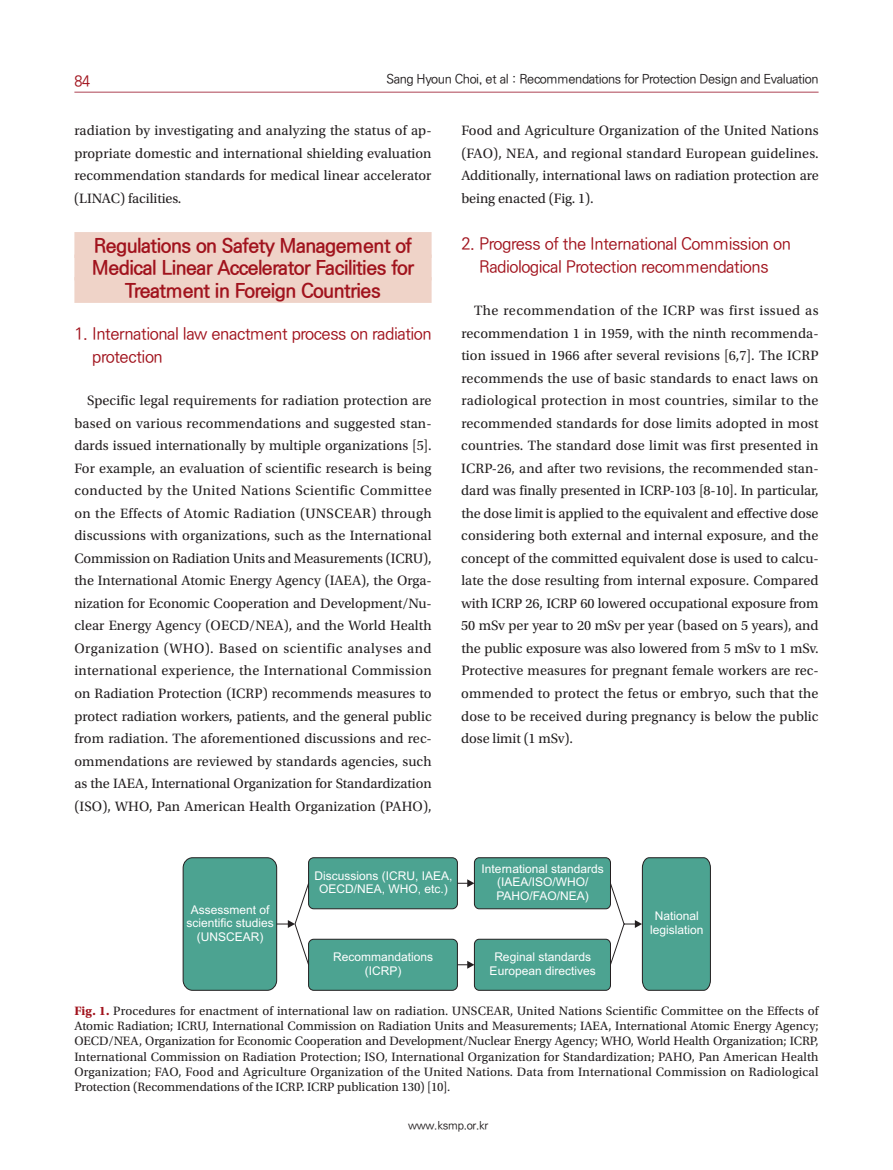
<style>
.page{position:relative;width:893px;height:1170px;background:#fff}
.page>*{position:absolute;margin:0;border:0;box-sizing:border-box;transform-origin:0 0}
.t1{font:19.5px/22.5px "Ko Pub Dotum PB";letter-spacing:-.025em;color:#a1131d;text-align:center}
.t2{font:16.5px/22.5px "Ko Pub Dotum PM";letter-spacing:-.025em;color:#a1131d}
.t3{font:15px "Ko Pub Dotum PM";color:#a1131d;scale:.95 1}
.t4{font:14.25px/22.5px "Utopia Std";color:#231f20;text-align:justify}
.t5{font:12.75px/15.3px "Utopia Std";letter-spacing:-.005em;color:#231f20;text-align:justify}
.t6{font:12.75px "Ko Pub Dotum PM";letter-spacing:-.03em;color:#231f20}
.t7{font:12px/13.4px "Arial";color:#fff;text-align:center}
.t8{font:11.25px "Ko Pub Dotum PM";letter-spacing:-.03em;color:#231f20}
.s1{font-weight:700;color:#a1131d}
</style>
<div class="page">
<hr style="left:74px;top:92px;width:745px;height:1px;background:#ad4353">
<div style="left:74px;top:232px;width:358px;height:26px;background:#efd3c8"></div>
<div style="left:74px;top:254px;width:358px;height:26px;background:#efd3c8"></div>
<div style="left:74px;top:277px;width:358px;height:26px;background:#efd3c8"></div>
<div style="left:474px;top:857px;width:136px;height:51px;background:#4ca391;border-radius:5px"></div>
<div style="left:474px;top:857px;width:137px;height:52px;border:1px solid #231f20;border-radius:5px"></div>
<div style="left:309px;top:857px;width:148px;height:51px;background:#4ca391;border-radius:5px"></div>
<div style="left:308px;top:857px;width:150px;height:52px;border:1px solid #231f20;border-radius:5px"></div>
<div style="left:474px;top:939px;width:136px;height:51px;background:#4ca391;border-radius:5px"></div>
<div style="left:474px;top:938px;width:137px;height:52px;border:1px solid #231f20;border-radius:5px"></div>
<div style="left:309px;top:939px;width:148px;height:51px;background:#4ca391;border-radius:5px"></div>
<div style="left:308px;top:938px;width:150px;height:52px;border:1px solid #231f20;border-radius:5px"></div>
<div style="left:183px;top:857px;width:94px;height:133px;background:#4ca391;border-radius:10px"></div>
<div style="left:183px;top:857px;width:94px;height:133px;border:1px solid #231f20;border-radius:10px"></div>
<svg style="left:457px;top:879px;width:17px;height:8px"></svg>
<svg style="left:457px;top:960px;width:17px;height:8px"></svg>
<svg style="left:609px;top:857px;width:102px;height:134px"></svg>
<svg style="left:276px;top:882px;width:34px;height:83px"></svg>
<p class="t3" style="left:74px;top:74px;width:18px">84</p>
<p class="t6" style="left:386px;top:73px;width:434px">Sang Hyoun Choi, et al：Recommendations for Protection Design and Evaluation</p>
<p class="t4" style="left:74px;top:119px;width:359px">radiation by investigating and analyzing the status of ap&shy;propriate domestic and international shielding evaluation recommendation standards for medical linear accelerator (LINAC) facilities.</p>
<h1 class="t1" style="left:92px;top:235px;width:324px">Regulations on Safety Management of<br>Medical Linear Accelerator Facilities for<br>Treatment in Foreign Countries</h1>
<p class="t2" style="left:92px;top:323px;width:341px;text-indent:-18px">1. International law enactment process on radiation protection</p>
<p class="t4" style="left:74px;top:389px;width:359px;text-indent:13px">Specific legal requirements for radiation protection are based on various recommendations and suggested stan&shy;dards issued internationally by multiple organizations [5].<br>For example, an evaluation of scientific research is being conducted by the United Nations Scientific Committee on the Effects of Atomic Radiation (UNSCEAR) through discussions with organizations, such as the International Commission on Radiation Units and Measurements (ICRU), the International Atomic Energy Agency (IAEA), the Orga&shy;nization for Economic Cooperation and Development/Nu&shy;clear Energy Agency (OECD/NEA), and the World Health Organization (WHO). Based on scientific analyses and international experience, the International Commission on Radiation Protection (ICRP) recommends measures to protect radiation workers, patients, and the general public from radiation. The aforementioned discussions and rec&shy;ommendations are reviewed by standards agencies, such as the IAEA, International Organization for Standardization (ISO), WHO, Pan American Health Organization (PAHO),</p>
<p class="t4" style="left:461px;top:119px;width:359px">Food and Agriculture Organization of the United Nations (FAO), NEA, and regional standard European guidelines.<br>Additionally, international laws on radiation protection are being enacted (Fig. 1).</p>
<p class="t2" style="left:461px;top:233px;width:331px;text-align:center">2. Progress of the International Commission on<br>Radiological Protection recommendations</p>
<p class="t4" style="left:461px;top:299px;width:359px;text-indent:13px">The recommendation of the ICRP was first issued as recommendation 1 in 1959, with the ninth recommenda&shy;tion issued in 1966 after several revisions [6,7]. The ICRP recommends the use of basic standards to enact laws on radiological protection in most countries, similar to the recommended standards for dose limits adopted in most countries. The standard dose limit was first presented in ICRP-26, and after two revisions, the recommended stan&shy;dard was finally presented in ICRP-103 [8-10]. In particular, the dose limit is applied to the equivalent and effective dose considering both external and internal exposure, and the concept of the committed equivalent dose is used to calcu&shy;late the dose resulting from internal exposure. Compared with ICRP 26, ICRP 60 lowered occupational exposure from 50 mSv per year to 20 mSv per year (based on 5 years), and the public exposure was also lowered from 5 mSv to 1 mSv.<br>Protective measures for pregnant female workers are rec&shy;ommended to protect the fetus or embryo, such that the dose to be received during pregnancy is below the public dose limit (1 mSv).</p>
<p class="t7" style="left:314px;top:869px;width:140px">Discussions (ICRU, IAEA,<br>OECD/NEA, WHO, etc.)</p>
<p class="t7" style="left:482px;top:863px;width:124px">International standards (IAEA/ISO/WHO/<br>PAHO/FAO/NEA)</p>
<p class="t7" style="left:186px;top:903px;width:89px">Assessment of scientific studies (UNSCEAR)</p>
<p class="t7" style="left:650px;top:910px;width:55px">National legislation</p>
<p class="t7" style="left:333px;top:951px;width:102px">Recommandations (ICRP)</p>
<p class="t7" style="left:490px;top:951px;width:108px">Reginal standards<br>European directives</p>
<p class="t5" style="left:74px;top:1002px;width:746px"><span class="s1">Fig. 1.</span> Procedures for enactment of international law on radiation. UNSCEAR, United Nations Scientific Committee on the Effects of Atomic Radiation; ICRU, International Commission on Radiation Units and Measurements; IAEA, International Atomic Energy Agency; OECD/NEA, Organization for Economic Cooperation and Development/Nuclear Energy Agency; WHO, World Health Organization; ICRP, International Commission on Radiation Protection; ISO, International Organization for Standardization; PAHO, Pan American Health Organization; FAO, Food and Agriculture Organization of the United Nations. Data from International Commission on Radiological Protection (Recommendations of the ICRP. ICRP publication 130) [10].</p>
<p class="t8" style="left:408px;top:1120px;width:82px">www.ksmp.or.kr</p>
</div>
